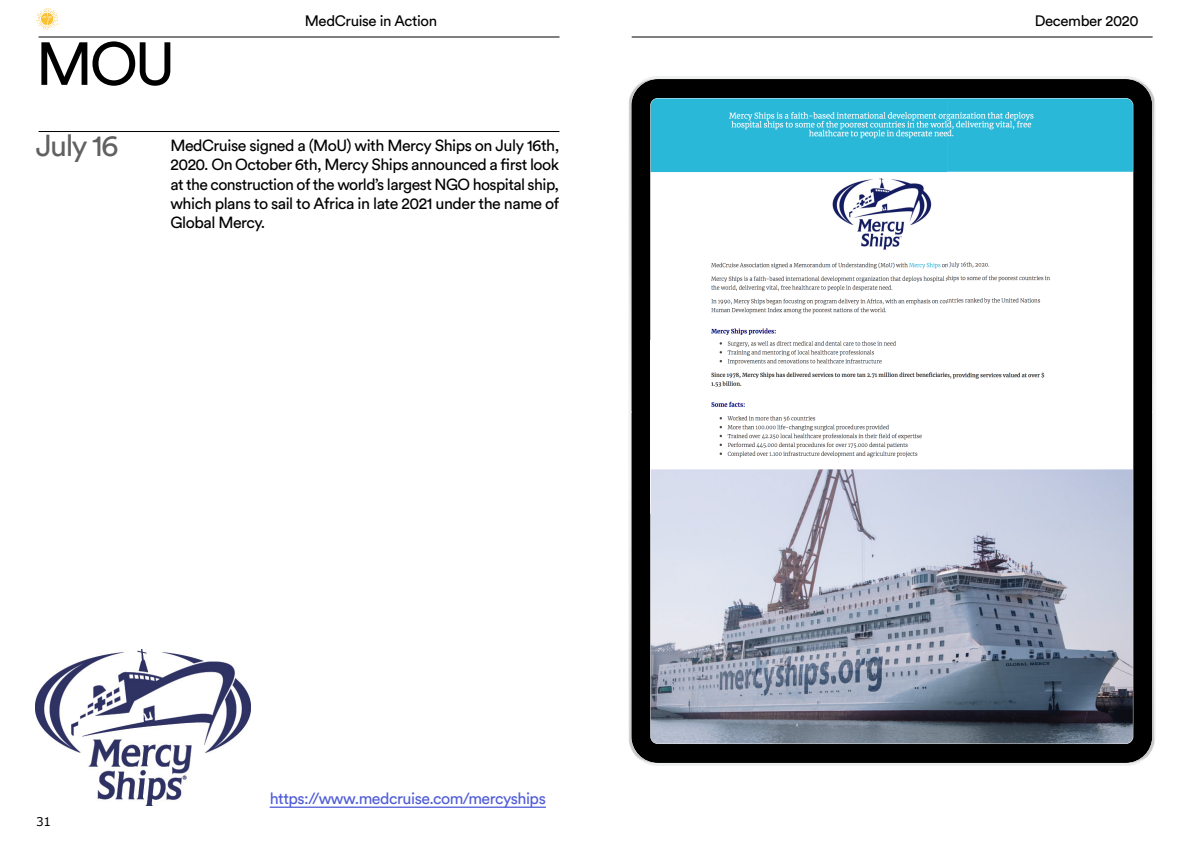
<style>
.page{position:relative;width:1191px;height:842px;background:#fff}
.page>*{position:absolute;margin:0;border:0;box-sizing:border-box;transform-origin:0 0}
.Big_Title{font:60px "Circular Std";color:#000}
.numbers-Grey-MIDI{font:30px "Circular Std";letter-spacing:-.05em;color:#616161}
.BODY{font:16px/19.2px "Circular Std";letter-spacing:-.03em;color:#000;text-align:justify}
.BODY-2{font:16px "Circular Std";letter-spacing:-.03em;color:#4f5cd6}
.t1{font:15px "Circular Std";letter-spacing:-.025em;color:#000}
.t2{font:12px "Verdana";color:#000}
</style>
<div class="page">
<hr style="left:39px;top:37px;width:520px;height:1px;background:#000">
<hr style="left:39px;top:131px;width:520px;height:1px;background:#000">
<hr style="left:631px;top:37px;width:521px;height:1px;background:#000">
<hr style="left:270px;top:806px;width:276px;height:2px;background:#4f5cd6">
<svg style="left:629px;top:76px;width:525px;height:689px;background:#222323"></svg>
<img style="left:650px;top:98px;width:482px;height:371px">
<img style="left:650px;top:469px;width:482px;height:274px">
<img style="left:36px;top:650px;width:215px;height:156px">
<svg style="left:36px;top:8px;width:23px;height:22px"></svg>
<p class="Big_Title" style="left:36px;top:27px;width:141px">MOU</p>
<p class="t1" style="left:305px;top:12px;width:134px">MedCruise in Action</p>
<p class="t1" style="left:1034px;top:12px;width:105px">December 2020</p>
<p class="numbers-Grey-MIDI" style="left:36px;top:128px;width:84px">July 16</p>
<p class="BODY" style="left:170px;top:136px;width:390px">MedCruise signed a (MoU) with Mercy Ships on July 16th, 2020. On October 6th, Mercy Ships announced a first look at the construction of the world’s largest NGO hospital ship, which plans to sail to Africa in late 2021 under the name of Global Mercy.</p>
<p class="t2" style="left:36px;top:814px;width:17px">31</p>
<p class="BODY-2" style="left:270px;top:789px;width:278px">https://www.medcruise.com/mercyships</p>
</div>
